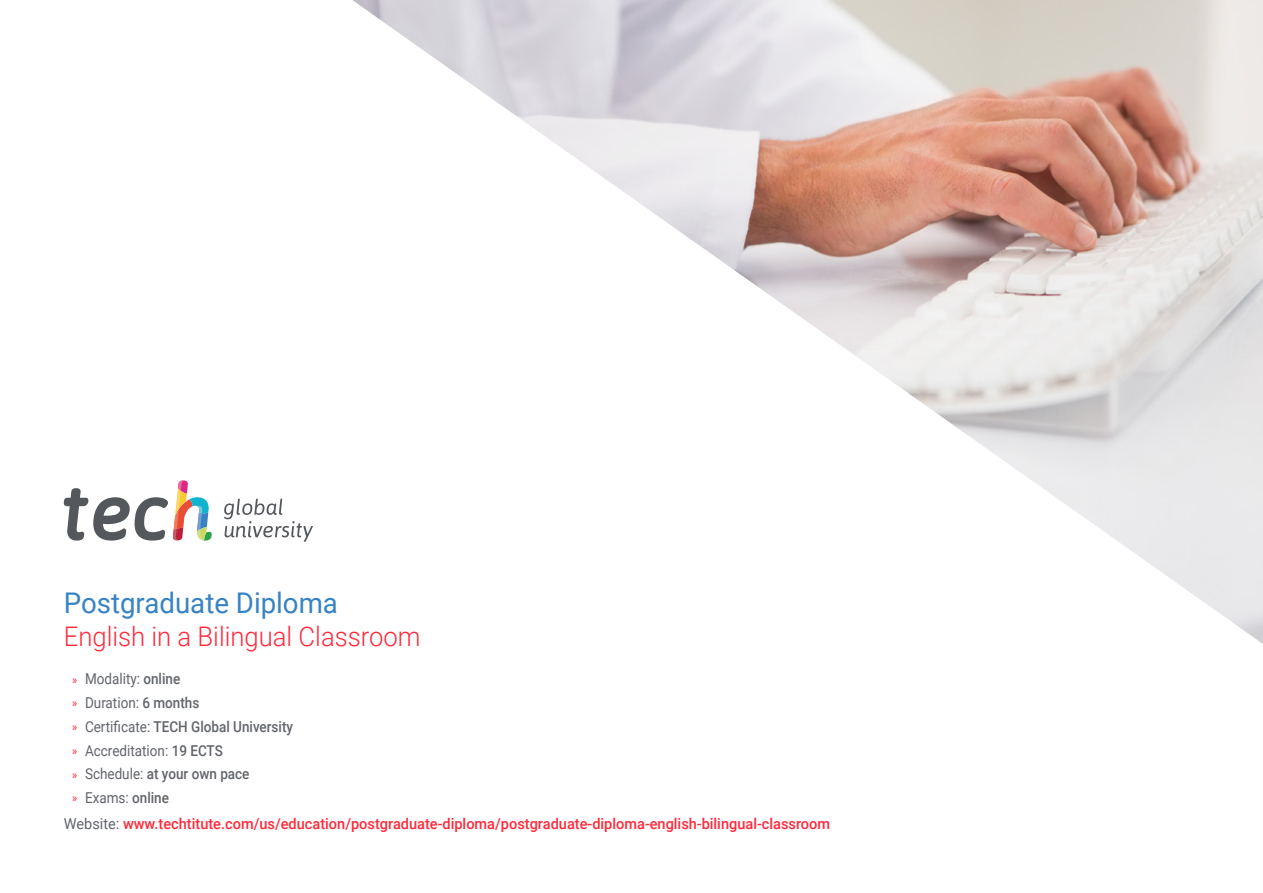
<style>
.page{position:relative;width:1263px;height:893px;background:#fff}
.page>*{position:absolute;margin:0;border:0;box-sizing:border-box;transform-origin:0 0}
.t1{font:28.5px "Roboto";color:#3783c5}
.t2{font:300 27px "Roboto";color:#ff293a;scale:.95 1}
.t3{font:15px/23.7px "Roboto";color:#61646a;scale:.9 1}
.t4{font:500 15px "Roboto";color:#ff293a}
.s1{font-size:12px;color:#ff293a}
.s2{font-weight:500}
.s3{font-weight:400;color:#61646a}
</style>
<div class="page">
<img style="left:352px;top:0;width:911px;height:644px">
<svg style="left:224px;top:499px;width:89px;height:43px"></svg>
<svg style="left:64px;top:480px;width:148px;height:61px"></svg>
<h1 class="t1" style="left:64px;top:583px;width:276px">Postgraduate Diploma</h1>
<h2 class="t2" style="left:64px;top:617px;width:377px">English in a Bilingual Classroom</h2>
<p class="t3" style="left:72px;top:667px;width:247px"><span class="s1">»</span> Modality: <span class="s2">online<br></span><span class="s1">»</span> Duration: <span class="s2">6 months<br></span><span class="s1">»</span> Certificate: <span class="s2">TECH Global University </span><span class="s1">»</span> Accreditation: <span class="s2">19 ECTS<br></span><span class="s1">»</span> Schedule: <span class="s2">at your own pace<br></span><span class="s1">»</span> Exams: <span class="s2">online</span></p>
<p class="t4" style="left:64px;top:813px;width:768px"><span class="s3">Website:</span> www.techtitute.com/us/education/postgraduate-diploma/postgraduate-diploma-english-bilingual-classroom</p>
</div>
